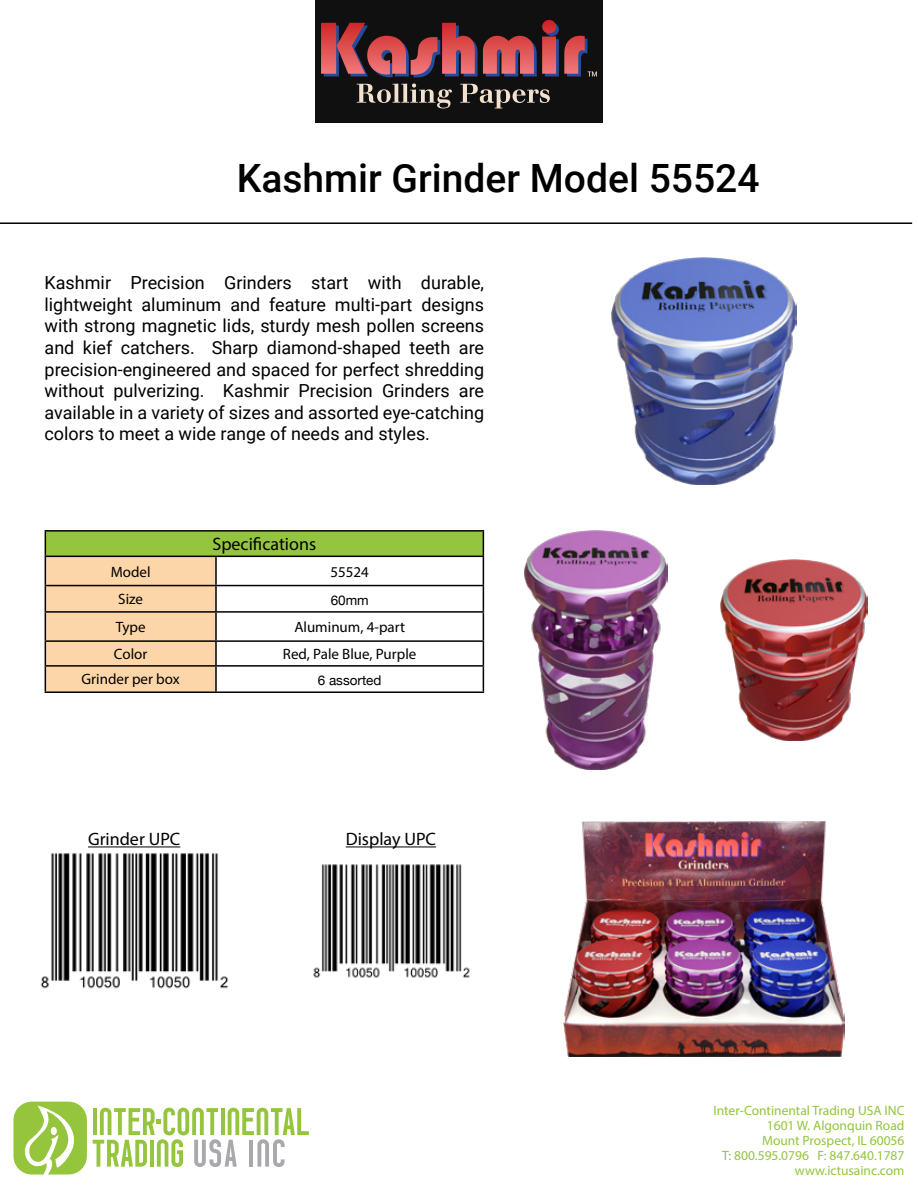
<style>
.page{position:relative;width:918px;height:1188px;background:#fff}
.page>*{position:absolute;margin:0;border:0;box-sizing:border-box;transform-origin:0 0}
.t1{font:500 39px "Roboto";color:#000}
.t2{font:18px/21.6px "Roboto";color:#000;text-align:justify}
.t3{font:18px "Myriad Pro";color:#000}
.t4{font:15px "Myriad Pro";color:#000}
.t5{font:13.5px/15px "Myriad Pro";color:#93c43e;text-align:right}
.t6{font:13.5px "Helvetica Neue";color:#000}
</style>
<div class="page">
<div style="left:315px;top:0;width:288px;height:123px;background:#101010"></div>
<svg style="left:14px;top:1102px;width:73px;height:72px"></svg>
<svg style="left:93px;top:1108px;width:216px;height:59px"></svg>
<svg style="left:357px;top:83px;width:95px;height:25px"></svg>
<svg style="left:460px;top:84px;width:90px;height:24px"></svg>
<svg style="left:321px;top:20px;width:276px;height:57px"></svg>
<hr style="left:0;top:222px;width:912px;height:2px;background:#000">
<div style="left:45px;top:531px;width:438px;height:25px;background:#95c43e"></div>
<hr style="left:45px;top:530px;width:171px;height:2px;background:#000">
<hr style="left:216px;top:530px;width:268px;height:2px;background:#000">
<hr style="left:216px;top:556px;width:268px;height:1px;background:#000">
<hr style="left:215px;top:557px;width:2px;height:28px;background:#000">
<hr style="left:216px;top:585px;width:268px;height:1px;background:#000">
<hr style="left:215px;top:586px;width:2px;height:25px;background:#000">
<hr style="left:216px;top:611px;width:268px;height:2px;background:#000">
<hr style="left:215px;top:613px;width:2px;height:27px;background:#000">
<hr style="left:216px;top:640px;width:268px;height:2px;background:#000">
<hr style="left:215px;top:642px;width:2px;height:23px;background:#000">
<svg style="left:45px;top:532px;width:171px;height:159px;background:#ddc68e"></svg>
<hr style="left:216px;top:665px;width:268px;height:2px;background:#000">
<hr style="left:215px;top:667px;width:2px;height:24px;background:#000">
<svg style="left:483px;top:532px;width:1px;height:159px"></svg>
<hr style="left:45px;top:691px;width:171px;height:2px;background:#000">
<hr style="left:216px;top:691px;width:268px;height:2px;background:#000">
<img style="left:40px;top:853px;width:189px;height:136px">
<hr style="left:88px;top:847px;width:92px;height:1px;background:#000">
<img style="left:313px;top:864px;width:157px;height:114px">
<hr style="left:346px;top:847px;width:90px;height:1px;background:#000">
<img style="left:612px;top:258px;width:184px;height:226px">
<img style="left:720px;top:559px;width:148px;height:182px">
<img style="left:524px;top:530px;width:143px;height:240px">
<img style="left:564px;top:822px;width:280px;height:235px">
<h1 class="t1" style="left:237px;top:151px;width:524px">Kashmir Grinder Model 55524</h1>
<p class="t2" style="left:45px;top:271px;width:441px">Kashmir Precision Grinders start with durable, lightweight aluminum and feature multi-part designs with strong magnetic lids, sturdy mesh pollen screens and kief catchers. Sharp diamond-shaped teeth are precision-engineered and spaced for perfect shredding without pulverizing. Kashmir Precision Grinders are available in a variety of sizes and assorted eye-catching colors to meet a wide range of needs and styles.</p>
<p class="t3" style="left:213px;top:533px;width:105px">Specifications</p>
<p class="t4" style="left:111px;top:562px;width:41px">Model</p>
<p class="t4" style="left:330px;top:562px;width:40px">55524</p>
<p class="t4" style="left:118px;top:589px;width:26px">Size</p>
<p class="t6" style="left:331px;top:591px;width:40px">60mm</p>
<p class="t4" style="left:116px;top:618px;width:31px">Type</p>
<p class="t4" style="left:294px;top:618px;width:112px">Aluminum, 4-part</p>
<p class="t4" style="left:114px;top:645px;width:35px">Color</p>
<p class="t4" style="left:283px;top:645px;width:135px">Red, Pale Blue, Purple</p>
<p class="t4" style="left:82px;top:670px;width:100px">Grinder per box</p>
<p class="t6" style="left:318px;top:671px;width:65px">6 assorted</p>
<p class="t3" style="left:88px;top:828px;width:94px">Grinder UPC</p>
<p class="t3" style="left:346px;top:828px;width:92px">Display UPC</p>
<p class="t5" style="left:713px;top:1103px;width:193px">Inter-Continental Trading USA INC<br>1601 W. Algonquin Road<br>Mount Prospect, IL 60056<br>T: 800.595.0796 F: 847.640.1787 www.ictusainc.com</p>
</div>
